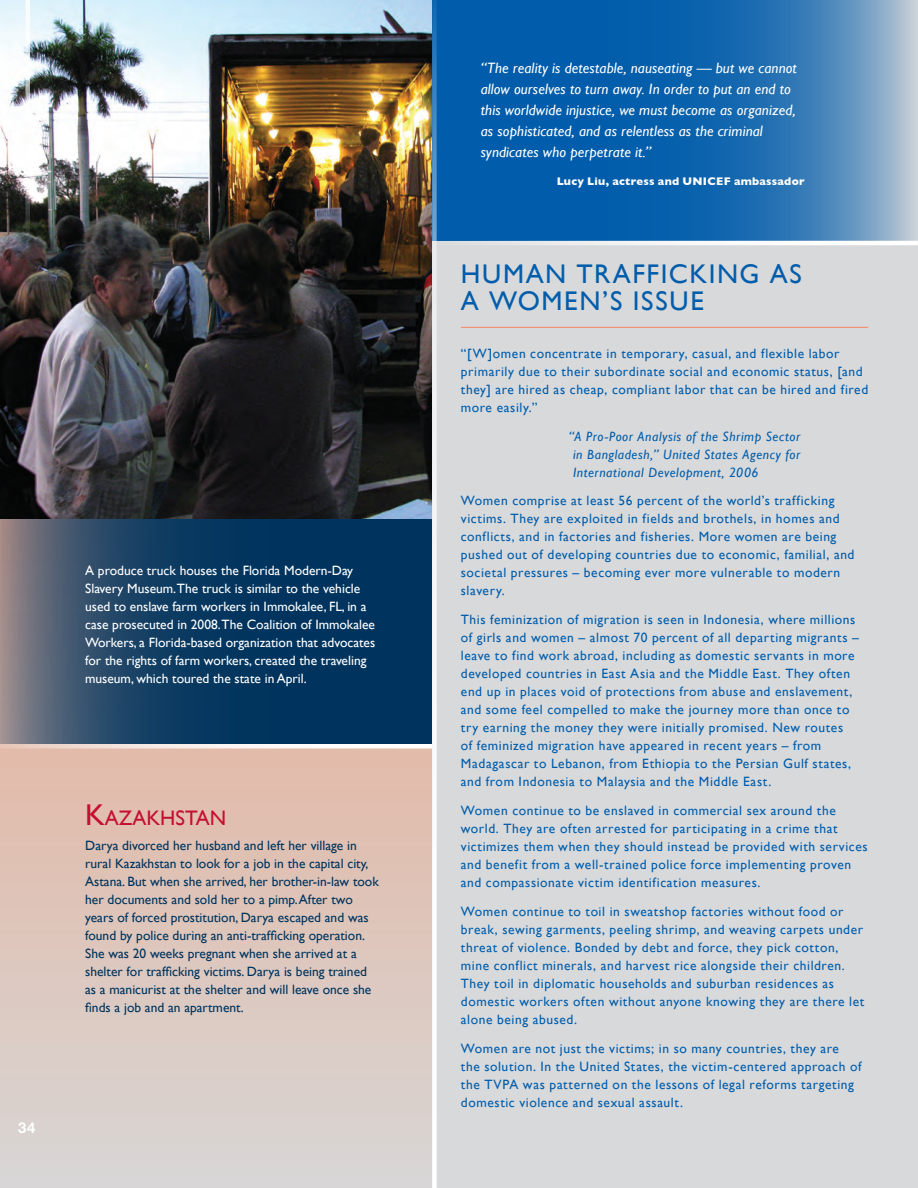
<style>
.page{position:relative;width:918px;height:1188px;background:#fff}
.page>*{position:absolute;margin:0;border:0;box-sizing:border-box;transform-origin:0 0}
.t1{font:27px "Gill Sans";color:#015dab}
.t2{font:21px "Gill Sans";color:#c3102f}
.t3{font:italic 15px/21px "Gill Sans";letter-spacing:.01em;color:#fff}
.t4{font:700 15px "Helvetica Neue LT Std";color:#fff}
.t5{font:13.5px/18px "Gill Sans";letter-spacing:.04em;color:#015dab}
.t6{font:13.5px/18px "Gill Sans";color:#00345e}
.t7{font:13.5px/18px "Gill Sans";color:#fff}
.t8{font:italic 13.5px/18px "Gill Sans";letter-spacing:.04em;color:#015dab;text-align:justify}
.t9{font:700 11.25px "Gill Sans";letter-spacing:.02em;color:#fff}
.s1{font-size:30px}
</style>
<div class="page">
<div style="left:432px;top:0;width:486px;height:1188px;background:#d8d9db"></div>
<svg style="left:0;top:748px;width:432px;height:440px;background:#ddc7be"></svg>
<svg style="left:0;top:519px;width:432px;height:225px;background:#204567"></svg>
<svg style="left:437px;top:0;width:480px;height:241px;background:#2270b2"></svg>
<img style="left:0;top:0;width:432px;height:519px">
<hr style="left:461px;top:327px;width:407px;height:1px;background:#f48465">
<svg style="left:431px;top:241px;width:487px;height:4px;fill:#f7f7f8"></svg>
<svg style="left:0;top:744px;width:240px;height:4px"></svg>
<svg style="left:26px;top:0;width:4px;height:241px"></svg>
<svg style="left:432px;top:0;width:5px;height:1188px;background:#cfdeea"></svg>
<p class="t4" style="left:18px;top:1119px;width:19px">34</p>
<p class="t7" style="left:85px;top:561px;width:292px">A produce truck houses the Florida Modern-Day Slavery Museum.The truck is similar to the vehicle used to enslave farm workers in Immokalee, FL, in a case prosecuted in 2008.The Coalition of Immokalee Workers, a Florida-based organization that advocates for the rights of farm workers, created the traveling museum, which toured the state in April.</p>
<h2 class="t2" style="left:85px;top:805px;width:142px"><span class="s1">K</span>AZAKHSTAN</h2>
<p class="t6" style="left:85px;top:837px;width:295px">Darya divorced her husband and left her village in rural Kazakhstan to look for a job in the capital city, Astana. But when she arrived, her brother-in-law took her documents and sold her to a pimp. After two years of forced prostitution, Darya escaped and was found by police during an anti-trafficking operation.<br>She was 20 weeks pregnant when she arrived at a shelter for trafficking victims. Darya is being trained as a manicurist at the shelter and will leave once she finds a job and an apartment.</p>
<p class="t3" style="left:481px;top:58px;width:318px">“The reality is detestable, nauseating — but we cannot allow ourselves to turn away. In order to put an end to this worldwide injustice, we must become as organized, as sophisticated, and as relentless as the criminal syndicates who perpetrate it.”</p>
<p class="t9" style="left:557px;top:175px;width:250px">Lucy Liu, actress and UNICEF ambassador</p>
<h1 class="t1" style="left:461px;top:258px;width:43px">Human</h1>
<h1 class="t1" style="left:577px;top:258px;width:18px">trafficking</h1>
<h1 class="t1" style="left:770px;top:258px;width:17px">as</h1>
<h1 class="t1" style="left:461px;top:285px;width:40px">a women</h1>
<h1 class="t1" style="left:602px;top:285px;width:35px">’s issue</h1>
<p class="t5" style="left:461px;top:344px;width:409px">“[W]omen concentrate in temporary, casual, and flexible labor primarily due to their subordinate social and economic status, [and they] are hired as cheap, compliant labor that can be hired and fired more easily.”</p>
<p class="t8" style="left:573px;top:427px;width:229px;text-indent:-4px">“A Pro-Poor Analysis of the Shrimp Sector in Bangladesh,” United States Agency for International Development, 2006</p>
<p class="t5" style="left:461px;top:492px;width:395px">Women comprise at least 56 percent of the world’s trafficking victims. They are exploited in fields and brothels, in homes and conflicts, and in factories and fisheries. More women are being pushed out of developing countries due to economic, familial, and societal pressures – becoming ever more vulnerable to modern slavery.</p>
<p class="t5" style="left:461px;top:611px;width:399px">This feminization of migration is seen in Indonesia, where millions of girls and women – almost 70 percent of all departing migrants – leave to find work abroad, including as domestic servants in more developed countries in East Asia and the Middle East. They often end up in places void of protections from abuse and enslavement, and some feel compelled to make the journey more than once to try earning the money they were initially promised. New routes<br>of feminized migration have appeared in recent years – from Madagascar to Lebanon, from Ethiopia to the Persian Gulf states, and from Indonesia to Malaysia and the Middle East.</p>
<p class="t5" style="left:461px;top:801px;width:408px">Women continue to be enslaved in commercial sex around the world. They are often arrested for participating in a crime that victimizes them when they should instead be provided with services and benefit from a well-trained police force implementing proven and compassionate victim identification measures.</p>
<p class="t5" style="left:461px;top:902px;width:405px">Women continue to toil in sweatshop factories without food or break, sewing garments, peeling shrimp, and weaving carpets under threat of violence. Bonded by debt and force, they pick cotton, mine conflict minerals, and harvest rice alongside their children.<br>They toil in diplomatic households and suburban residences as domestic workers often without anyone knowing they are there let alone being abused.</p>
<p class="t5" style="left:461px;top:1039px;width:402px">Women are not just the victims; in so many countries, they are the solution. In the United States, the victim-centered approach of the TVPA was patterned on the lessons of legal reforms targeting domestic violence and sexual assault.</p>
</div>
